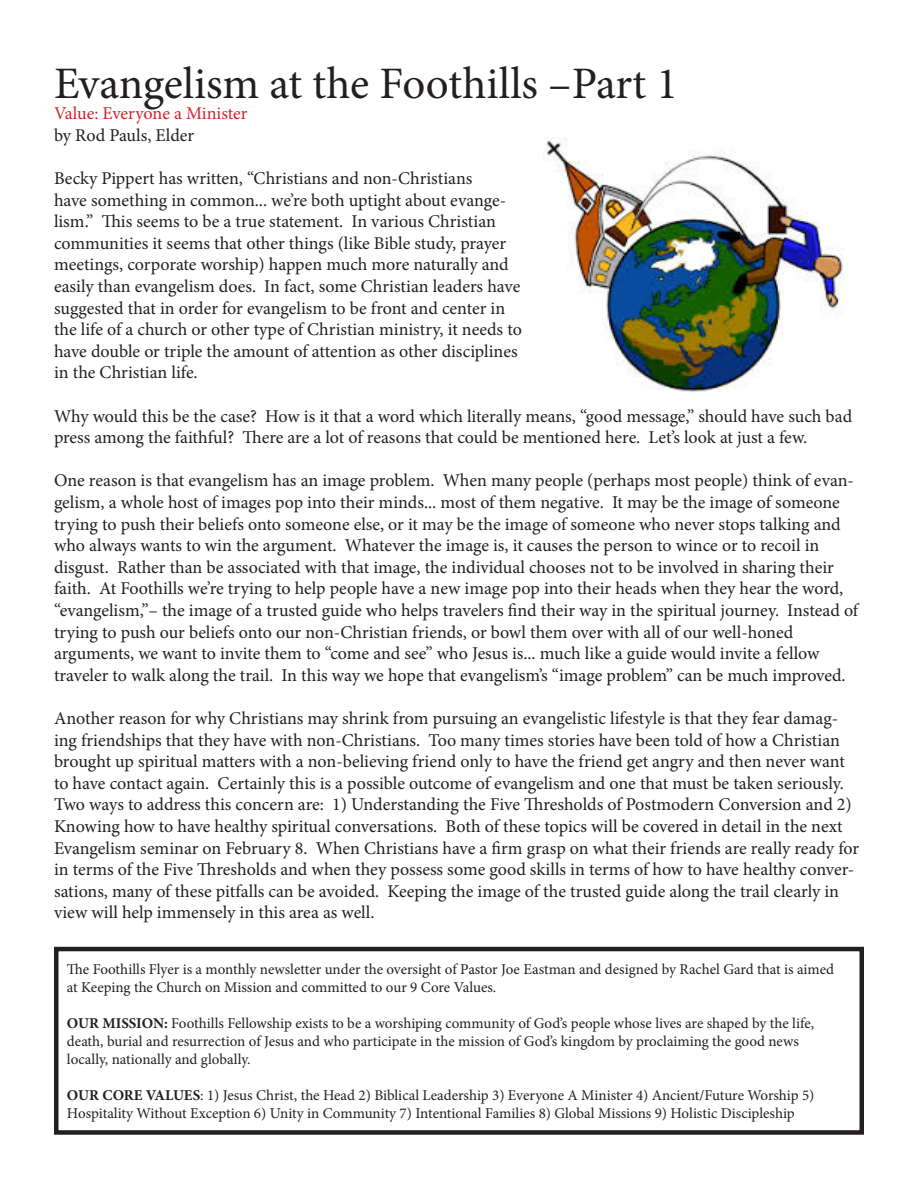
<style>
.page{position:relative;width:918px;height:1188px;background:#fff}
.page>*{position:absolute;margin:0;border:0;box-sizing:border-box;transform-origin:0 0}
.t1{font:45px "Minion Pro";letter-spacing:-.005em;color:#231f20}
.t2{font:18px/21.6px "Minion Pro";letter-spacing:-.005em;color:#231f20}
.t3{font:18px "Minion Pro";letter-spacing:-.005em;color:#d1232a}
.t4{font:15px/18px "Minion Pro";letter-spacing:-.005em;color:#231f20}
.s1{font-weight:700}
</style>
<div class="page">
<img style="left:543px;top:137px;width:300px;height:255px">
<div style="left:54px;top:947px;width:810px;height:188px;border:4px solid #231f20"></div>
<h1 class="t1" style="left:54px;top:53px;width:626px">Evangelism at the Foothills –Part 1</h1>
<p class="t3" style="left:54px;top:101px;width:195px">Value: Everyone a Minister</p>
<p class="t2" style="left:54px;top:124px;width:142px">by Rod Pauls, Elder</p>
<p class="t2" style="left:54px;top:167px;width:469px">Becky Pippert has written, “Christians and non-Christians<br>have something in common... we’re both uptight about evange&shy;lism.” This seems to be a true statement. In various Christian communities it seems that other things (like Bible study, prayer meetings, corporate worship) happen much more naturally and easily than evangelism does. In fact, some Christian leaders have suggested that in order for evangelism to be front and center in the life of a church or other type of Christian ministry, it needs to have double or triple the amount of attention as other disciplines in the Christian life.</p>
<p class="t2" style="left:54px;top:405px;width:800px">Why would this be the case? How is it that a word which literally means, “good message,” should have such bad press among the faithful? There are a lot of reasons that could be mentioned here. Let’s look at just a few.</p>
<p class="t2" style="left:54px;top:470px;width:806px">One reason is that evangelism has an image problem. When many people (perhaps most people) think of evan&shy;gelism, a whole host of images pop into their minds... most of them negative. It may be the image of someone trying to push their beliefs onto someone else, or it may be the image of someone who never stops talking and who always wants to win the argument. Whatever the image is, it causes the person to wince or to recoil in disgust. Rather than be associated with that image, the individual chooses not to be involved in sharing their faith. At Foothills we’re trying to help people have a new image pop into their heads when they hear the word, “evangelism,”– the image of a trusted guide who helps travelers find their way in the spiritual journey. Instead of trying to push our beliefs onto our non-Christian friends, or bowl them over with all of our well-honed arguments, we want to invite them to “come and see” who Jesus is... much like a guide would invite a fellow traveler to walk along the trail. In this way we hope that evangelism’s “image problem” can be much improved.</p>
<p class="t2" style="left:54px;top:707px;width:807px">Another reason for why Christians may shrink from pursuing an evangelistic lifestyle is that they fear damag&shy;ing friendships that they have with non-Christians. Too many times stories have been told of how a Christian brought up spiritual matters with a non-believing friend only to have the friend get angry and then never want to have contact again. Certainly this is a possible outcome of evangelism and one that must be taken seriously.<br>Two ways to address this concern are: 1) Understanding the Five Thresholds of Postmodern Conversion and 2)<br>Knowing how to have healthy spiritual conversations. Both of these topics will be covered in detail in the next Evangelism seminar on February 8. When Christians have a firm grasp on what their friends are really ready for in terms of the Five Thresholds and when they possess some good skills in terms of how to have healthy conver&shy;sations, many of these pitfalls can be avoided. Keeping the image of the trusted guide along the trail clearly in view will help immensely in this area as well.</p>
<p class="t4" style="left:67px;top:960px;width:769px">The Foothills Flyer is a monthly newsletter under the oversight of Pastor Joe Eastman and designed by Rachel Gard that is aimed at Keeping the Church on Mission and committed to our 9 Core Values.</p>
<p class="t4" style="left:67px;top:1014px;width:749px"><span class="s1">OUR MISSION:</span> Foothills Fellowship exists to be a worshiping community of God’s people whose lives are shaped by the life, death, burial and resurrection of Jesus and who participate in the mission of God’s kingdom by proclaiming the good news locally, nationally and globally.</p>
<p class="t4" style="left:67px;top:1086px;width:749px"><span class="s1">OUR CORE VALUES</span>: 1) Jesus Christ, the Head 2) Biblical Leadership 3) Everyone A Minister 4) Ancient/Future Worship 5)<br>Hospitality Without Exception 6) Unity in Community 7) Intentional Families 8) Global Missions 9) Holistic Discipleship</p>
</div>
